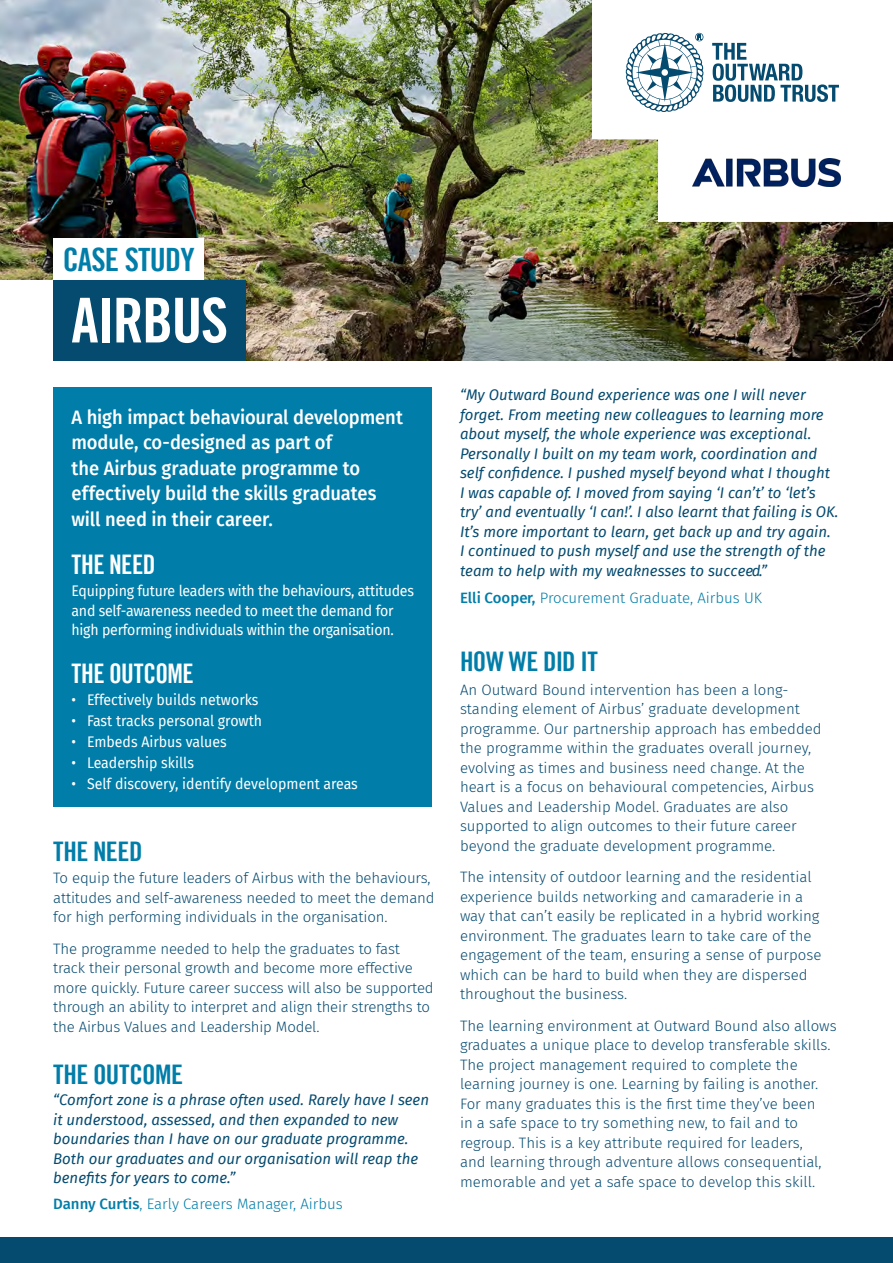
<style>
.page{position:relative;width:893px;height:1263px;background:#fff}
.page>*{position:absolute;margin:0;border:0;box-sizing:border-box;transform-origin:0 0}
.t1{font:61.8px "Trade Gothic Bold Cond Twenty";letter-spacing:-.025em;color:#fff}
.t2{font:32.25px "Trade Gothic Bold Cond Twenty";letter-spacing:-.025em;color:#007da8}
.t3{font:27px "Trade Gothic Bold Cond Twenty";letter-spacing:-.02em;color:#007da8}
.t4{font:27px "Trade Gothic Bold Cond Twenty";letter-spacing:-.02em;color:#fff;scale:.94 1}
.t5{font:500 19.5px/25.5px "Fira Sans";letter-spacing:-.005em;color:#fff;scale:.94 1}
.t6{font:300 15px/19.5px "Fira Sans";color:#074b71}
.t7{font:italic 15px/19.5px "Fira Sans";color:#054b70}
.t8{font:15px/19.5px "Fira Sans";letter-spacing:-.015em;color:#fff;scale:.94 1}
.t9{font:300 15px "Fira Sans";color:#007da8}
.s1{font-weight:500}
</style>
<div class="page">
<img style="left:0;top:0;width:893px;height:360px">
<svg style="left:592px;top:0;width:301px;height:222px"></svg>
<svg style="left:712px;top:43px;width:127px;height:59px"></svg>
<svg style="left:625px;top:33px;width:79px;height:79px"></svg>
<div style="left:0;top:280px;width:53px;height:86px;background:#fff"></div>
<div style="left:53px;top:388px;width:379px;height:419px;background:#007da8"></div>
<div style="left:53px;top:238px;width:151px;height:42px;background:#fff"></div>
<div style="left:53px;top:280px;width:193px;height:80px;background:#054b70"></div>
<img style="left:692px;top:159px;width:148px;height:27px">
<div style="left:0;top:1237px;width:893px;height:26px;background:#054b70"></div>
<h2 class="t2" style="left:63px;top:240px;width:134px">CASE STUDY</h2>
<h1 class="t1" style="left:71px;top:283px;width:159px">AIRBUS</h1>
<h3 class="t5" style="left:71px;top:403px;width:354px">A high impact behavioural development module, co-designed as part of<br>the Airbus graduate programme to effectively build the skills graduates will need in their career.</h3>
<h3 class="t4" style="left:71px;top:547px;width:91px">THE NEED</h3>
<p class="t8" style="left:71px;top:581px;width:366px">Equipping future leaders with the behaviours, attitudes and self-awareness needed to meet the demand for high performing individuals within the organisation.</p>
<h3 class="t4" style="left:71px;top:656px;width:132px">THE OUTCOME</h3>
<p class="t8" style="left:71px;top:690px;width:201px">• Effectively builds networks</p>
<p class="t8" style="left:71px;top:711px;width:204px">• Fast tracks personal growth</p>
<p class="t8" style="left:71px;top:732px;width:167px">• Embeds Airbus values</p>
<p class="t8" style="left:71px;top:753px;width:132px">• Leadership skills</p>
<p class="t8" style="left:71px;top:774px;width:306px">• Self discovery, identify development areas</p>
<h3 class="t3" style="left:53px;top:835px;width:91px">THE NEED</h3>
<p class="t6" style="left:53px;top:868px;width:383px">To equip the future leaders of Airbus with the behaviours, attitudes and self-awareness needed to meet the demand for high performing individuals in the organisation.</p>
<p class="t6" style="left:53px;top:939px;width:382px">The programme needed to help the graduates to fast track their personal growth and become more effective more quickly. Future career success will also be supported through an ability to interpret and align their strengths to the Airbus Values and Leadership Model.</p>
<h3 class="t3" style="left:53px;top:1058px;width:131px">THE OUTCOME</h3>
<p class="t7" style="left:53px;top:1090px;width:377px">“Comfort zone is a phrase often used. Rarely have I seen it understood, assessed, and then expanded to new boundaries than I have on our graduate programme.<br>Both our graduates and our organisation will reap the benefits for years to come.”</p>
<p class="t9" style="left:53px;top:1193px;width:291px"><span class="s1">Danny Curtis</span>, Early Careers Manager, Airbus</p>
<p class="t7" style="left:460px;top:385px;width:380px">“My Outward Bound experience was one I will never forget. From meeting new colleagues to learning more about myself, the whole experience was exceptional.<br>Personally I built on my team work, coordination and self confidence. I pushed myself beyond what I thought<br>I was capable of. I moved from saying ‘I can’t’ to ‘let’s try’ and eventually ‘I can!’. I also learnt that failing is OK.<br>It’s more important to learn, get back up and try again.<br>I continued to push myself and use the strength of the team to help with my weaknesses to succeed.”</p>
<p class="t9" style="left:460px;top:587px;width:304px"><span class="s1">Elli Cooper,</span> Procurement Graduate, Airbus UK</p>
<h3 class="t3" style="left:460px;top:645px;width:140px">HOW WE DID IT</h3>
<p class="t6" style="left:460px;top:680px;width:363px">An Outward Bound intervention has been a long&shy;standing element of Airbus’ graduate development programme. Our partnership approach has embedded the programme within the graduates overall journey, evolving as times and business need change. At the heart is a focus on behavioural competencies, Airbus Values and Leadership Model. Graduates are also supported to align outcomes to their future career beyond the graduate development programme.</p>
<p class="t6" style="left:460px;top:867px;width:363px">The intensity of outdoor learning and the residential experience builds networking and camaraderie in a way that can’t easily be replicated in a hybrid working environment. The graduates learn to take care of the engagement of the team, ensuring a sense of purpose which can be hard to build when they are dispersed throughout the business.</p>
<p class="t6" style="left:460px;top:1016px;width:378px">The learning environment at Outward Bound also allows graduates a unique place to develop transferable skills.<br>The project management required to complete the learning journey is one. Learning by failing is another.<br>For many graduates this is the first time they’ve been<br>in a safe space to try something new, to fail and to regroup. This is a key attribute required for leaders,<br>and learning through adventure allows consequential, memorable and yet a safe space to develop this skill.</p>
</div>
